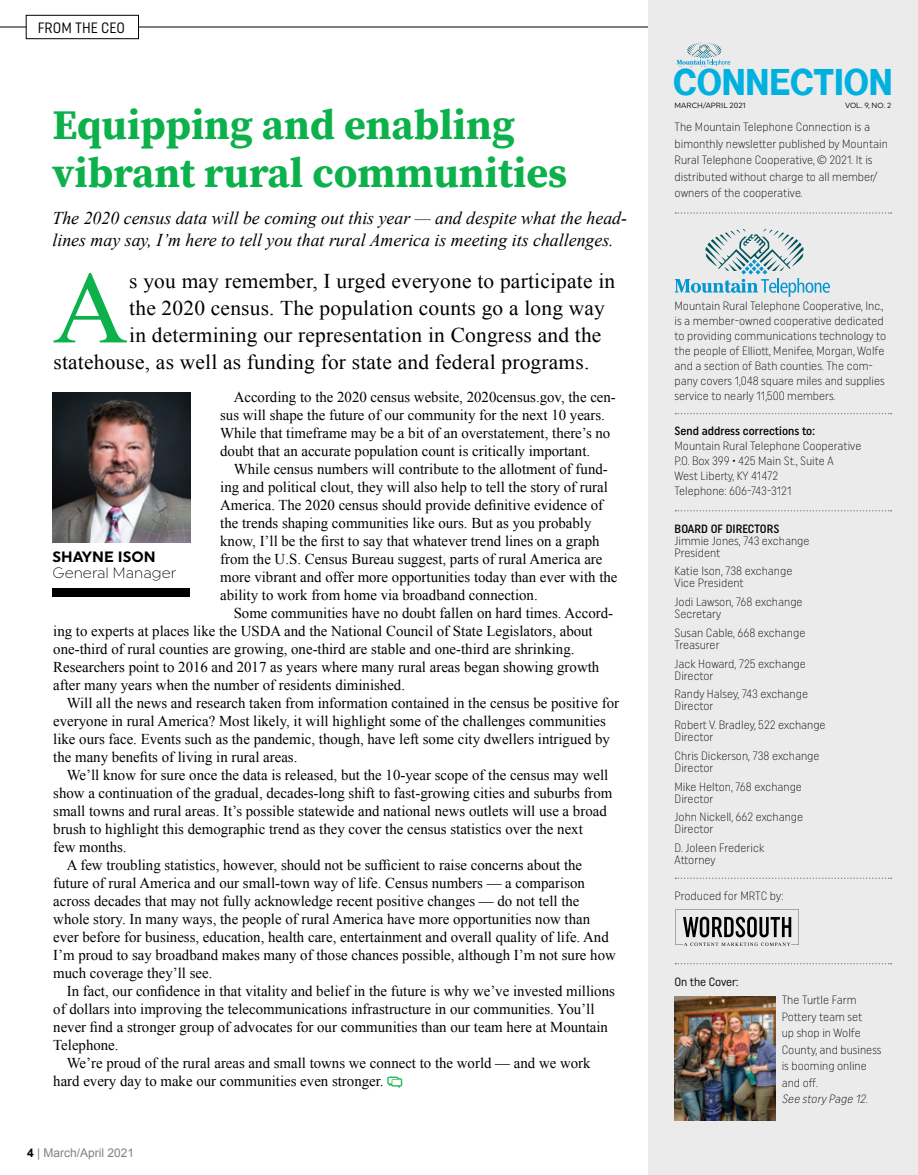
<style>
.page{position:relative;width:918px;height:1175px;background:#fff}
.page>*{position:absolute;margin:0;border:0;box-sizing:border-box;transform-origin:0 0}
.t1{font:102.6px "Times New Roman";color:#0db14b}
.t2{font:700 42px/48px "Source Serif Pro";color:#0db14b}
.t3{font:36.15px "N Haas Grotesk DS Pro 75 Bd";letter-spacing:.015em;color:#00b1e0;scale:.9 1}
.t4{font:21px "Times New Roman";letter-spacing:.01em;color:#000}
.t5{font:italic 18px/21.6px "Times New Roman";color:#000}
.t6{font:15px/18px "Times New Roman";color:#000}
.t7{font:300 15px "Uniform";color:#000}
.t8{font:15px "Uniform Condensed";color:#000}
.t9{font:700 15px "Uniform";color:#000}
.t10{font:300 12px/12px "Uniform Condensed";color:#000}
.t11{font:500 12px "Uniform Condensed";color:#000}
.t12{font:12px "Arial";color:#808285}
.t13{font:italic 300 12px "Uniform Condensed";color:#000}
.t14{font:12px "Uniform Condensed";letter-spacing:-.01em;color:#000}
.t15{font:7.5px "Uniform";color:#000}
.s1{font-weight:700;color:#000}
</style>
<div class="page">
<img style="left:52px;top:392px;width:138px;height:150px">
<div style="left:26px;top:15px;width:113px;height:24px;border:1px solid #000"></div>
<svg style="left:0;top:27px;width:26px;height:1px"></svg>
<hr style="left:139px;top:27px;width:510px;height:1px;background:#000">
<div style="left:648px;top:0;width:270px;height:1174px;background:#ebebec"></div>
<svg style="left:675px;top:212px;width:216px;height:2px"></svg>
<svg style="left:675px;top:413px;width:216px;height:1px"></svg>
<svg style="left:675px;top:877px;width:216px;height:2px"></svg>
<svg style="left:675px;top:963px;width:216px;height:1px"></svg>
<div style="left:52px;top:588px;width:138px;height:8px;background:#000"></div>
<svg style="left:675px;top:229px;width:155px;height:68px"></svg>
<svg style="left:675px;top:510px;width:216px;height:1px"></svg>
<svg style="left:675px;top:909px;width:124px;height:37px"></svg>
<img style="left:675px;top:996px;width:100px;height:124px">
<svg style="left:677px;top:43px;width:53px;height:23px"></svg>
<p class="t8" style="left:38px;top:19px;width:89px">FROM THE CEO</p>
<h2 class="t2" style="left:52px;top:100px;width:516px">Equipping and enabling vibrant rural communities</h2>
<p class="t5" style="left:52px;top:207px;width:576px">The 2020 census data will be coming out this year — and despite what the head&shy;lines may say, I’m here to tell you that rural America is meeting its challenges.</p>
<h1 class="t1" style="left:53px;top:239px;width:77px">A</h1>
<h3 class="t4" style="left:129px;top:267px;width:487px">s you may remember, I urged everyone to participate in</h3>
<h3 class="t4" style="left:129px;top:294px;width:477px">the 2020 census. The population counts go a long way</h3>
<h3 class="t4" style="left:129px;top:321px;width:474px">in determining our representation in Congress and the</h3>
<h3 class="t4" style="left:53px;top:348px;width:537px">statehouse, as well as funding for state and federal programs.</h3>
<p class="t6" style="left:220px;top:388px;width:397px;text-indent:14px">According to the 2020 census website, 2020census.gov, the cen&shy;sus will shape the future of our community for the next 10 years.<br>While that timeframe may be a bit of an overstatement, there’s no doubt that an accurate population count is critically important.</p>
<p class="t6" style="left:220px;top:460px;width:399px;text-indent:13px">While census numbers will contribute to the allotment of fund&shy;ing and political clout, they will also help to tell the story of rural America. The 2020 census should provide definitive evidence of the trends shaping communities like ours. But as you probably know, I’ll be the first to say that whatever trend lines on a graph from the U.S. Census Bureau suggest, parts of rural America are more vibrant and offer more opportunities today than ever with the ability to work from home via broadband connection.</p>
<p class="t6" style="left:53px;top:604px;width:561px;text-indent:180px">Some communities have no doubt fallen on hard times. Accord&shy;ing to experts at places like the USDA and the National Council of State Legislators, about one-third of rural counties are growing, one-third are stable and one-third are shrinking.<br>Researchers point to 2016 and 2017 as years where many rural areas began showing growth after many years when the number of residents diminished.</p>
<p class="t6" style="left:53px;top:694px;width:567px;text-indent:13px">Will all the news and research taken from information contained in the census be positive for everyone in rural America? Most likely, it will highlight some of the challenges communities like ours face. Events such as the pandemic, though, have left some city dwellers intrigued by the many benefits of living in rural areas.</p>
<p class="t6" style="left:67px;top:766px;width:543px">We’ll know for sure once the data is released, but the 10-year scope of the census may well</p>
<p class="t6" style="left:53px;top:784px;width:561px">show a continuation of the gradual, decades-long shift to fast-growing cities and suburbs from</p>
<p class="t6" style="left:53px;top:802px;width:555px">small towns and rural areas. It’s possible statewide and national news outlets will use a broad</p>
<p class="t6" style="left:53px;top:820px;width:531px">brush to highlight this demographic trend as they cover the census statistics over the next</p>
<p class="t6" style="left:53px;top:838px;width:75px">few months.</p>
<p class="t6" style="left:67px;top:856px;width:517px">A few troubling statistics, however, should not be sufficient to raise concerns about the</p>
<p class="t6" style="left:53px;top:874px;width:533px">future of rural America and our small-town way of life. Census numbers — a comparison</p>
<p class="t6" style="left:53px;top:892px;width:528px">across decades that may not fully acknowledge recent positive changes — do not tell the</p>
<p class="t6" style="left:53px;top:910px;width:538px">whole story. In many ways, the people of rural America have more opportunities now than</p>
<p class="t6" style="left:53px;top:928px;width:557px">ever before for business, education, health care, entertainment and overall quality of life. And</p>
<p class="t6" style="left:53px;top:946px;width:564px">I’m proud to say broadband makes many of those chances possible, although I’m not sure how</p>
<p class="t6" style="left:53px;top:964px;width:161px">much coverage they’ll see.</p>
<p class="t6" style="left:67px;top:982px;width:550px">In fact, our confidence in that vitality and belief in the future is why we’ve invested millions</p>
<p class="t6" style="left:53px;top:1000px;width:543px">of dollars into improving the telecommunications infrastructure in our communities. You’ll</p>
<p class="t6" style="left:53px;top:1018px;width:556px">never find a stronger group of advocates for our communities than our team here at Mountain</p>
<p class="t6" style="left:53px;top:1036px;width:67px">Telephone.</p>
<p class="t6" style="left:67px;top:1054px;width:525px">We’re proud of the rural areas and small towns we connect to the world — and we work</p>
<p class="t6" style="left:53px;top:1072px;width:332px">hard every day to make our communities even stronger.</p>
<p class="t9" style="left:52px;top:547px;width:105px">SHAYNE ISON</p>
<p class="t7" style="left:52px;top:564px;width:125px">General Manager</p>
<p class="t12" style="left:27px;top:1144px;width:109px"><span class="s1">4</span> | March/April 2021</p>
<h3 class="t3" style="left:674px;top:61px;width:245px">CONNECTION</h3>
<p class="t15" style="left:675px;top:101px;width:73px">MARCH/APRIL 2021</p>
<p class="t15" style="left:845px;top:101px;width:48px">VOL. 9, NO. 2</p>
<p class="t10" style="left:675px;top:119px;width:215px;line-height:16.5px">The Mountain Telephone Connection is a bimonthly newsletter published by Mountain Rural Telephone Cooperative, © 2021. It is distributed without charge to all member/ owners of the cooperative.</p>
<p class="t10" style="left:675px;top:298px;width:213px;line-height:15px">Mountain Rural Telephone Cooperative, Inc., is a member-owned cooperative dedicated to providing communications technology to the people of Elliott, Menifee, Morgan, Wolfe and a section of Bath counties. The com&shy;pany covers 1,048 square miles and supplies service to nearly 11,500 members.</p>
<p class="t11" style="left:675px;top:424px;width:142px">Send address corrections to:</p>
<p class="t10" style="left:675px;top:438px;width:188px;line-height:15px">Mountain Rural Telephone Cooperative<br>P.O. Box 399 • 425 Main St., Suite A<br>West Liberty, KY 41472<br>Telephone: 606-743-3121</p>
<p class="t11" style="left:675px;top:521px;width:106px">BOARD OF DIRECTORS</p>
<p class="t10" style="left:675px;top:534px;width:136px">Jimmie Jones, 743 exchange<br>President</p>
<p class="t10" style="left:675px;top:565px;width:119px">Katie Ison, 738 exchange<br>Vice President</p>
<p class="t10" style="left:675px;top:595px;width:130px">Jodi Lawson, 768 exchange<br>Secretary</p>
<p class="t10" style="left:675px;top:626px;width:132px">Susan Cable, 668 exchange<br>Treasurer</p>
<p class="t10" style="left:675px;top:657px;width:133px">Jack Howard, 725 exchange<br>Director</p>
<p class="t10" style="left:675px;top:688px;width:135px">Randy Halsey, 743 exchange<br>Director</p>
<p class="t10" style="left:675px;top:718px;width:153px">Robert V. Bradley, 522 exchange<br>Director</p>
<p class="t10" style="left:675px;top:749px;width:147px">Chris Dickerson, 738 exchange<br>Director</p>
<p class="t10" style="left:675px;top:780px;width:129px">Mike Helton, 768 exchange<br>Director</p>
<p class="t10" style="left:675px;top:811px;width:130px">John Nickell, 662 exchange<br>Director</p>
<p class="t10" style="left:675px;top:841px;width:91px">D. Joleen Frederick<br>Attorney</p>
<p class="t10" style="left:675px;top:889px;width:110px">Produced for MRTC by:</p>
<p class="t14" style="left:675px;top:974px;width:65px">On the Cover:</p>
<p class="t10" style="left:782px;top:991px;width:101px;line-height:16.5px">The Turtle Farm<br>Pottery team set<br>up shop in Wolfe<br>County, and business is booming online and off.</p>
<p class="t13" style="left:782px;top:1091px;width:90px">See story Page 12.</p>
</div>
